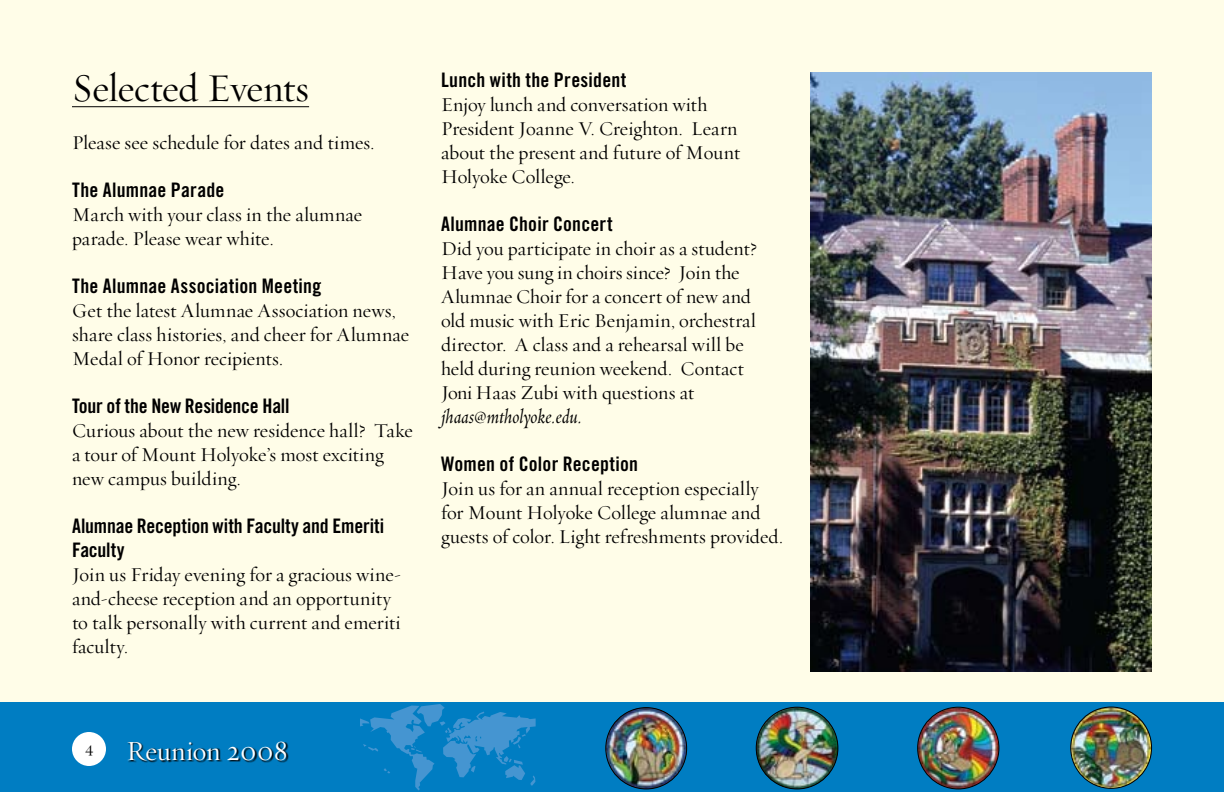
<style>
.page{position:relative;width:1224px;height:792px;background:#fffde8}
.page>*{position:absolute;margin:0;border:0;box-sizing:border-box;transform-origin:0 0}
.t1{font:40px "Requiem Display HTF Roman";letter-spacing:-.005em;color:#000}
.t2{font:28px "Requiem Display HTF Roman";letter-spacing:.01em;color:#fff}
.t3{font:20px/24px "Requiem Display HTF Roman";letter-spacing:.005em;color:#000}
.t4{font:20px "Trade Gothic Bold Cond Twenty";letter-spacing:.01em;color:#000}
.t5{font:20px/24px "Trade Gothic Bold Cond Twenty";letter-spacing:-.01em;color:#000}
.t6{font:20px "Requiem Display HTF Italic";letter-spacing:.01em;color:#000}
</style>
<div class="page">
<div style="left:0;top:702px;width:1224px;height:90px;background:#007dc2"></div>
<div style="left:72px;top:732px;width:34px;height:34px;background:#fff;border-radius:50%"></div>
<div style="left:128px;top:742px;width:210px;height:50px;background:#000;opacity:.95"></div>
<hr style="left:72px;top:106px;width:237px;height:1px;background:#000">
<img style="left:810px;top:72px;width:342px;height:599px">
<img style="left:918px;top:707px;width:81px;height:82px;border-radius:41px">
<div style="left:917px;top:707px;width:82px;height:82px;border:1px solid #000;border-radius:50%"></div>
<img style="left:1071px;top:707px;width:81px;height:81px;border-radius:41px">
<div style="left:1070px;top:707px;width:82px;height:82px;border:1px solid #000;border-radius:50%"></div>
<img style="left:756px;top:707px;width:82px;height:82px;border-radius:41px">
<div style="left:756px;top:707px;width:82px;height:82px;border:1px solid #000;border-radius:50%"></div>
<img style="left:606px;top:708px;width:81px;height:81px;border-radius:41px">
<div style="left:605px;top:707px;width:82px;height:82px;border:1px solid #000;border-radius:50%"></div>
<svg style="left:360px;top:704px;width:176px;height:87px"></svg>
<h1 class="t1" style="left:72px;top:65px;width:239px">Selected Events</h1>
<p class="t3" style="left:72px;top:132px;width:304px">Please see schedule for dates and times.</p>
<p class="t4" style="left:72px;top:178px;width:154px">The Alumnae Parade</p>
<p class="t3" style="left:72px;top:204px;width:292px">March with your class in the alumnae parade. Please wear white.</p>
<p class="t4" style="left:72px;top:274px;width:251px">The Alumnae Association Meeting</p>
<p class="t3" style="left:72px;top:300px;width:339px">Get the latest Alumnae Association news, share class histories, and cheer for Alumnae<br>Medal of Honor recipients.</p>
<p class="t5" style="left:72px;top:394px;width:219px">Tour of the New Residence Hall</p>
<p class="t3" style="left:72px;top:420px;width:342px">Curious about the new residence hall? Take a tour of Mount Holyoke’s most exciting new campus building.</p>
<p class="t5" style="left:72px;top:514px;width:314px">Alumnae Reception with Faculty and Emeriti<br>Faculty</p>
<p class="t3" style="left:72px;top:564px;width:331px">Join us Friday evening for a gracious wine&shy;and-cheese reception and an opportunity to talk personally with current and emeriti faculty.</p>
<p class="t4" style="left:441px;top:68px;width:187px">Lunch with the President</p>
<p class="t3" style="left:441px;top:93px;width:301px">Enjoy lunch and conversation with<br>President Joanne V. Creighton. Learn about the present and future of Mount<br>Holyoke College.</p>
<p class="t4" style="left:441px;top:212px;width:173px">Alumnae Choir Concert</p>
<p class="t3" style="left:441px;top:237px;width:318px">Did you participate in choir as a student?<br>Have you sung in choirs since? Join the Alumnae Choir for a concert of new and old music with Eric Benjamin, orchestral director. A class and a rehearsal will be held during reunion weekend. Contact Joni Haas Zubi with questions at</p>
<p class="t6" style="left:441px;top:408px;width:143px">jhaas@mtholyoke.edu.</p>
<p class="t4" style="left:441px;top:452px;width:199px">Women of Color Reception</p>
<p class="t3" style="left:441px;top:477px;width:343px">Join us for an annual reception especially for Mount Holyoke College alumnae and guests of color. Light refreshments provided.</p>
<h2 class="t2" style="left:85px;top:734px;width:204px"><sup>4</sup> Reunion 2008</h2>
</div>
